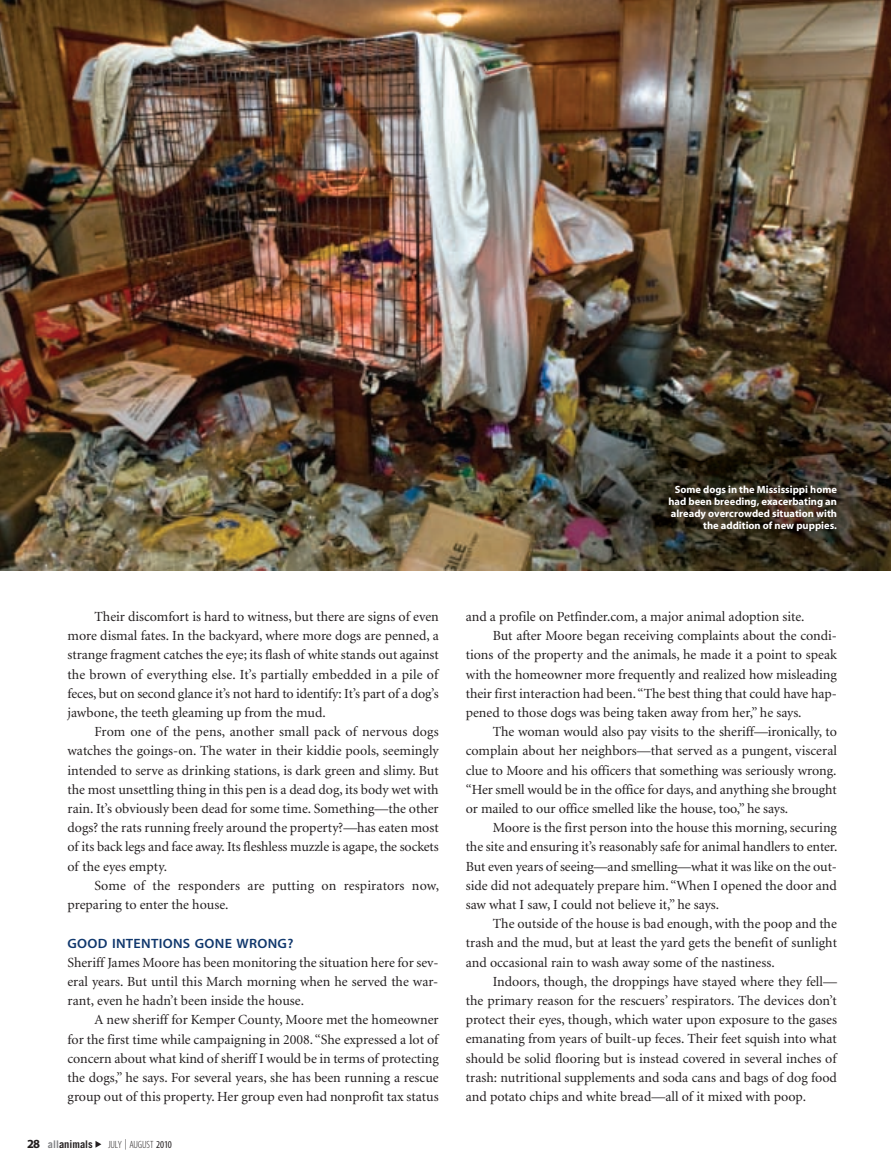
<style>
.page{position:relative;width:891px;height:1175px;background:#fff}
.page>*{position:absolute;margin:0;border:0;box-sizing:border-box;transform-origin:0 0}
.t1{font:13.95px/19.2px "Minion";color:#231f20;text-align:justify}
.t2{font:13.5px "Myriad MM565 SB600 NO";letter-spacing:.02em;color:#11386d;scale:1.05 1}
.t3{font:10.5px/12px "Myriad MM700 BD600 NO";color:#fff;text-align:right}
.t4{font:10.5px "Myriad MM213 LT300 CN";letter-spacing:-.025em;color:#231f20}
.t5{font:700 10.5px "Trade Gothic";color:#231f20}
.s1{font-family:"Myriad MM700 BD600 NO";font-weight:400;font-size:12.45px}
.s2{color:#808285}
.s3{font-family:"Myriad MM400 RG300 CN"}
</style>
<div class="page">
<svg style="left:95px;top:1141px;width:6px;height:6px"></svg>
<img style="left:0;top:0;width:891px;height:571px">
<p class="t3" style="left:668px;top:484px;width:170px">Some dogs in the Mississippi home had been breeding, exacerbating an already overcrowded situation with the addition of new puppies.</p>
<p class="t1" style="left:68px;top:608px;width:373px;text-indent:27px">Their discomfort is hard to witness, but there are signs of even more dismal fates. In the backyard, where more dogs are penned, a strange fragment catches the eye; its flash of white stands out against the brown of everything else. It’s partially embedded in a pile of feces, but on second glance it’s not hard to identify: It’s part of a dog’s jawbone, the teeth gleaming up from the mud.</p>
<p class="t1" style="left:68px;top:723px;width:373px;text-indent:27px">From one of the pens, another small pack of nervous dogs watches the goings-on. The water in their kiddie pools, seemingly intended to serve as drinking stations, is dark green and slimy. But the most unsettling thing in this pen is a dead dog, its body wet with rain. It’s obviously been dead for some time. Something—the other dogs? the rats running freely around the property?—has eaten most of its back legs and face away. Its fleshless muzzle is agape, the sockets of the eyes empty.</p>
<p class="t1" style="left:68px;top:876px;width:373px;text-indent:27px">Some of the responders are putting on respirators now, preparing to enter the house.</p>
<p class="t2" style="left:68px;top:938px;width:217px">GOOD INTENTIONS GONE WRONG?</p>
<p class="t1" style="left:68px;top:953px;width:373px">Sheriff James Moore has been monitoring the situation here for sev&shy;eral years. But until this March morning when he served the war&shy;rant, even he hadn’t been inside the house.</p>
<p class="t1" style="left:68px;top:1011px;width:373px;text-indent:27px">A new sheriff for Kemper County, Moore met the homeowner for the first time while campaigning in 2008. “She expressed a lot of concern about what kind of sheriff I would be in terms of protecting the dogs,” he says. For several years, she has been running a rescue group out of this property. Her group even had nonprofit tax status</p>
<p class="t5" style="left:27px;top:1140px;width:67px"><span class="s1">28</span> <span class="s2">all</span>animals</p>
<p class="t4" style="left:108px;top:1140px;width:65px">JULY | AUGUST <span class="s3">2010</span></p>
<p class="t1" style="left:466px;top:608px;width:340px">and a profile on Petfinder.com, a major animal adoption site.</p>
<p class="t1" style="left:493px;top:627px;width:346px">But after Moore began receiving complaints about the condi-</p>
<p class="t1" style="left:466px;top:646px;width:373px">tions of the property and the animals, he made it a point to speak</p>
<p class="t1" style="left:466px;top:665px;width:373px">with the homeowner more frequently and realized how misleading</p>
<p class="t1" style="left:466px;top:684px;width:373px">their first interaction had been.“The best thing that could have hap-</p>
<p class="t1" style="left:466px;top:704px;width:337px">pened to those dogs was being taken away from her,” he says.</p>
<p class="t1" style="left:493px;top:723px;width:346px">The woman would also pay visits to the sheriff—ironically, to</p>
<p class="t1" style="left:466px;top:742px;width:373px">complain about her neighbors—that served as a pungent, visceral</p>
<p class="t1" style="left:466px;top:761px;width:372px">clue to Moore and his officers that something was seriously wrong.</p>
<p class="t1" style="left:466px;top:780px;width:373px">“Her smell would be in the office for days, and anything she brought</p>
<p class="t1" style="left:466px;top:800px;width:324px">or mailed to our office smelled like the house, too,” he says.</p>
<p class="t1" style="left:493px;top:819px;width:346px">Moore is the first person into the house this morning, securing</p>
<p class="t1" style="left:466px;top:838px;width:373px">the site and ensuring it’s reasonably safe for animal handlers to enter.</p>
<p class="t1" style="left:466px;top:857px;width:373px">But even years of seeing—and smelling—what it was like on the out-</p>
<p class="t1" style="left:466px;top:876px;width:373px">side did not adequately prepare him. “When I opened the door and</p>
<p class="t1" style="left:466px;top:896px;width:255px">saw what I saw, I could not believe it,” he says.</p>
<p class="t1" style="left:493px;top:915px;width:346px">The outside of the house is bad enough, with the poop and the</p>
<p class="t1" style="left:466px;top:934px;width:373px">trash and the mud, but at least the yard gets the benefit of sunlight</p>
<p class="t1" style="left:466px;top:953px;width:310px">and occasional rain to wash away some of the nastiness.</p>
<p class="t1" style="left:493px;top:972px;width:346px">Indoors, though, the droppings have stayed where they fell—</p>
<p class="t1" style="left:466px;top:992px;width:373px">the primary reason for the rescuers’ respirators. The devices don’t</p>
<p class="t1" style="left:466px;top:1011px;width:373px">protect their eyes, though, which water upon exposure to the gases</p>
<p class="t1" style="left:466px;top:1030px;width:373px">emanating from years of built-up feces. Their feet squish into what</p>
<p class="t1" style="left:466px;top:1049px;width:372px">should be solid flooring but is instead covered in several inches of</p>
<p class="t1" style="left:466px;top:1068px;width:373px">trash: nutritional supplements and soda cans and bags of dog food</p>
<p class="t1" style="left:466px;top:1088px;width:342px">and potato chips and white bread—all of it mixed with poop.</p>
</div>
